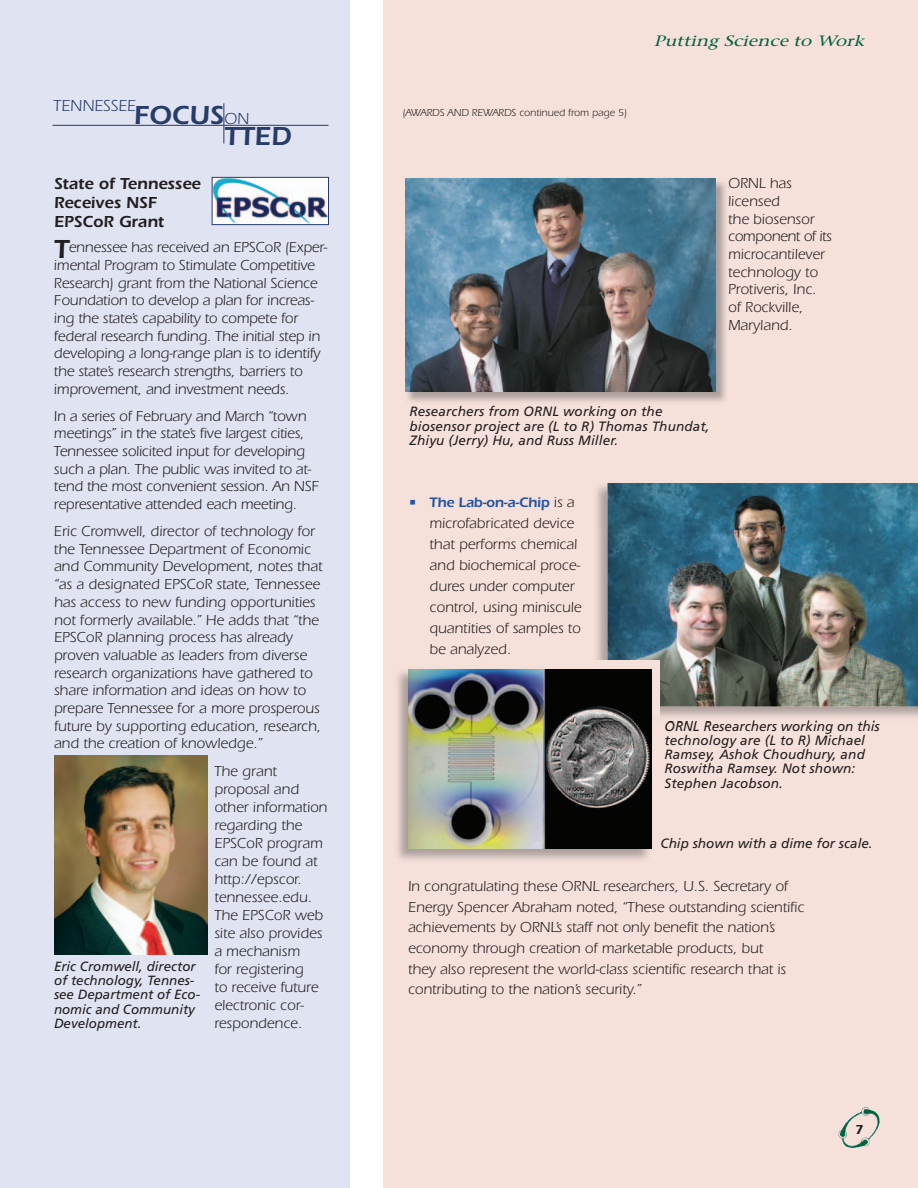
<style>
.page{position:relative;width:918px;height:1188px;background:#fff}
.page>*{position:absolute;margin:0;border:0;box-sizing:border-box;transform-origin:0 0}
.t1{font:600 27px "Itc Eras";color:#273c69}
.t2{font:600 16.5px/18.8px "Itc Eras";color:#231f20}
.t3{font:16.5px "Itc Eras";color:#273c69}
.t4{font:15px/17.7px "Itc Eras";color:#231f20}
.t5{font:italic 15px "Stone Serif";color:#006542;scale:1.25 1}
.t6{font:600 14.25px "Itc Eras";letter-spacing:-.01em;color:#2555a3}
.t7{font:italic 13.5px/14.2px "Frutiger";letter-spacing:.01em;color:#231f20}
.t8{font:600 13.5px "Itc Eras";color:#231f20}
.t9{font:italic 13.35px/14.1px "Frutiger";color:#231f20}
.t10{font:10.5px "Itc Eras";color:#231f20}
.s1{font-weight:400;font-size:16.5px}
.s2{font-weight:600;font-size:27px}
.s3{font-weight:400;font-size:15px;color:#231f20}
</style>
<div class="page">
<div style="left:0;top:0;width:350px;height:1188px;background:#e0e3f1"></div>
<div style="left:383px;top:0;width:535px;height:1188px;background:#f6e1da"></div>
<hr style="left:53px;top:125px;width:275px;height:1px;background:#273c69">
<hr style="left:224px;top:103px;width:1px;height:41px;background:#273c69">
<img style="left:407px;top:182px;width:319px;height:220px">
<img style="left:405px;top:178px;width:311px;height:214px">
<img style="left:838px;top:1107px;width:42px;height:41px">
<img style="left:596px;top:483px;width:12px;height:46px">
<img style="left:596px;top:529px;width:12px;height:131px">
<img style="left:660px;top:706px;width:258px;height:11px">
<img style="left:668px;top:720px;width:207px;height:2px">
<img style="left:608px;top:483px;width:310px;height:223px">
<div style="left:590px;top:661px;width:70px;height:57px;background:#f6e1da"></div>
<img style="left:397px;top:672px;width:255px;height:188px">
<img style="left:651px;top:669px;width:1px;height:49px">
<img style="left:408px;top:669px;width:243px;height:180px">
<img style="left:214px;top:179px;width:113px;height:44px">
<div style="left:212px;top:177px;width:117px;height:48px;border:1px solid #273c69"></div>
<img style="left:54px;top:755px;width:153px;height:200px">
<p class="t3" style="left:54px;top:96px;width:84px">TENNESSEE</p>
<h1 class="t1" style="left:134px;top:100px;width:117px">FOCUS<span class="s1">ON</span></h1>
<h1 class="t1" style="left:225px;top:121px;width:68px">TTED</h1>
<p class="t2" style="left:54px;top:175px;width:148px">State of Tennessee<br>Receives NSF<br>EPSCoR Grant</p>
<p class="t4" style="left:54px;top:239px;width:275px"><span class="s2">T</span>ennessee has received an EPSCoR (Exper&shy;imental Program to Stimulate Competitive Research) grant from the National Science Foundation to develop a plan for increas&shy;ing the state’s capability to compete for federal research funding. The initial step in developing a long-range plan is to identify the state’s research strengths, barriers to improvement, and investment needs.</p>
<p class="t4" style="left:54px;top:407px;width:267px">In a series of February and March “town meetings” in the state’s five largest cities, Tennessee solicited input for developing such a plan. The public was invited to at&shy;tend the most convenient session. An NSF representative attended each meeting.</p>
<p class="t4" style="left:54px;top:522px;width:270px">Eric Cromwell, director of technology for the Tennessee Department of Economic and Community Development, notes that “as a designated EPSCoR state, Tennessee has access to new funding opportunities not formerly available.” He adds that “the EPSCoR planning process has already proven valuable as leaders from diverse research organizations have gathered to share information and ideas on how to prepare Tennessee for a more prosperous future by supporting education, research, and the creation of knowledge.”</p>
<p class="t4" style="left:214px;top:762px;width:115px">The grant proposal and other information regarding the<br>EPSCoR program can be found at http://epscor. tennessee.edu.<br>The EPSCoR web site also provides a mechanism<br>for registering<br>to receive future electronic cor&shy;respondence.</p>
<p class="t9" style="left:54px;top:960px;width:148px">Eric Cromwell, director of technology, Tennes&shy;see Department of Eco&shy;nomic and Community<br>Development.</p>
<p class="t10" style="left:402px;top:107px;width:226px">(AWARDS AND REWARDS continued from page 5)</p>
<p class="t5" style="left:654px;top:32px;width:173px">Putting Science to Work</p>
<p class="t4" style="left:728px;top:175px;width:105px">ORNL has licensed<br>the biosensor component of its microcantilever technology to<br>Protiveris, Inc. of Rockville,<br>Maryland.</p>
<p class="t7" style="left:410px;top:404px;width:302px">Researchers from ORNL working on the biosensor project are (L to R) Thomas Thundat,<br>Zhiyu (Jerry) Hu, and Russ Miller.</p>
<p class="t6" style="left:408px;top:494px;width:11px">•</p>
<p class="t6" style="left:430px;top:494px;width:146px">The Lab-on-a-Chip <span class="s3">is a</span></p>
<p class="t4" style="left:430px;top:513px;width:154px;line-height:21px">microfabricated device that performs chemical and biochemical proce&shy;dures under computer control, using miniscule quantities of samples to be analyzed.</p>
<p class="t7" style="left:664px;top:719px;width:217px">ORNL Researchers working on this technology are (L to R) Michael<br>Ramsey, Ashok Choudhury, and<br>Roswitha Ramsey. Not shown:<br>Stephen Jacobson.</p>
<p class="t7" style="left:660px;top:836px;width:214px">Chip shown with a dime for scale.</p>
<p class="t4" style="left:408px;top:876px;width:398px;line-height:20.7px">In congratulating these ORNL researchers, U.S. Secretary of Energy Spencer Abraham noted, “These outstanding scientific achievements by ORNL’s staff not only benefit the nation’s economy through creation of marketable products, but<br>they also represent the world-class scientific research that is contributing to the nation’s security.”</p>
<p class="t8" style="left:853px;top:1122px;width:10px">7</p>
<p class="t8" style="left:855px;top:1122px;width:10px">7</p>
</div>
